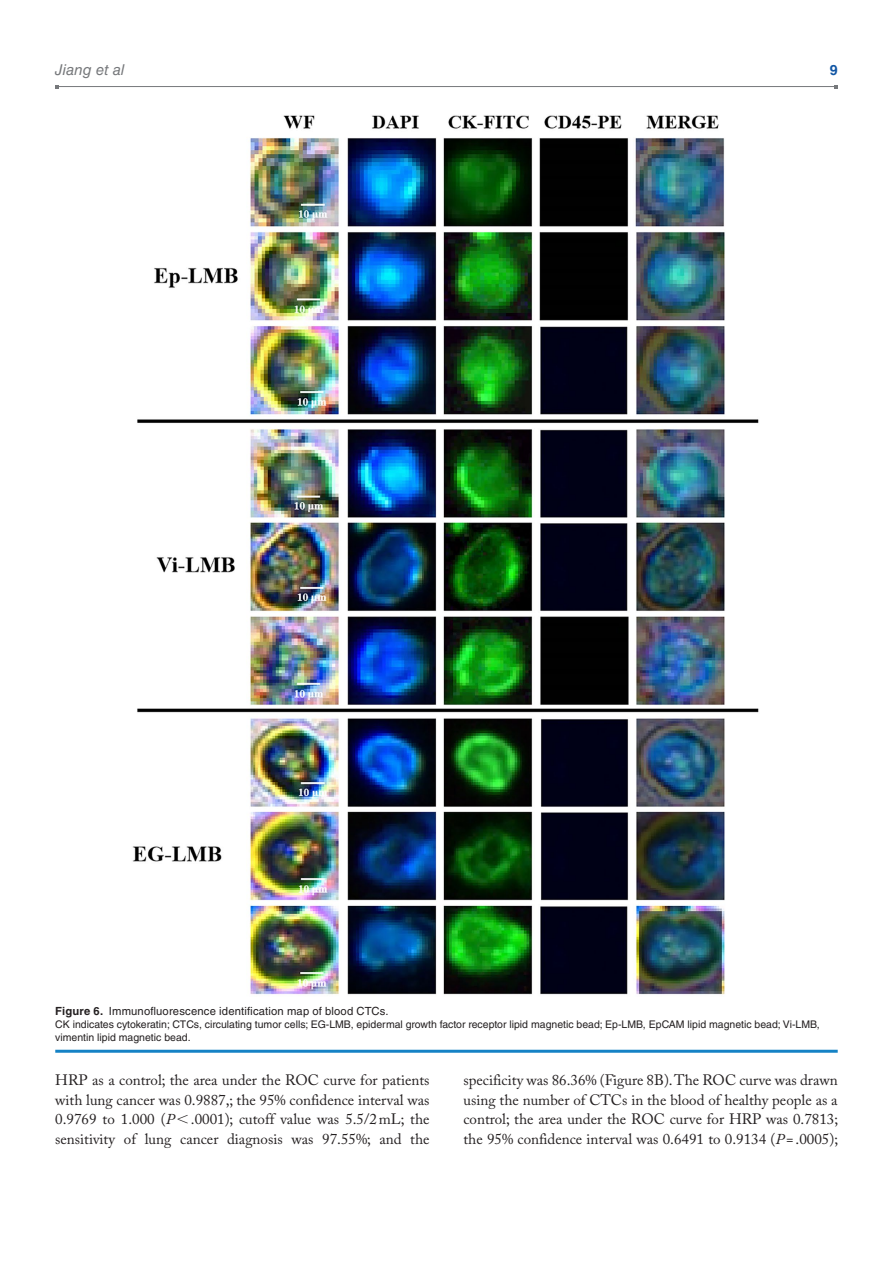
<style>
.page{position:relative;width:893px;height:1263px;background:#fff}
.page>*{position:absolute;margin:0;border:0;box-sizing:border-box;transform-origin:0 0}
.t1{font:15px/19.5px "Adobe Caslon Pro";color:#231f20;text-align:justify}
.t2{font:italic 15px "Helvetica LT Std";color:#76787b}
.t3{font:700 14.25px "Helvetica LT Std";color:#1055a4}
.t4{font:11.25px "Helvetica LT Std";letter-spacing:.015em;color:#231f20}
.t5{font:10.5px/12.8px "Helvetica LT Std";color:#231f20}
.s1{font-weight:700}
.s2{font-style:italic}
</style>
<div class="page">
<hr style="left:57px;top:86px;width:779px;height:1px;background:#76787b">
<hr style="left:55px;top:1050px;width:783px;height:3px;background:#1582c5">
<img style="left:132px;top:115px;width:627px;height:880px">
<p class="t2" style="left:55px;top:61px;width:71px">Jiang et al</p>
<p class="t3" style="left:830px;top:61px;width:9px">9</p>
<p class="t4" style="left:55px;top:1005px;width:335px"><span class="s1">Figure 6.</span> Immunofluorescence identification map of blood CTCs.</p>
<p class="t5" style="left:55px;top:1018px;width:766px">CK indicates cytokeratin; CTCs, circulating tumor cells; EG-LMB, epidermal growth factor receptor lipid magnetic bead; Ep-LMB, EpCAM lipid magnetic bead; Vi-LMB, vimentin lipid magnetic bead.</p>
<p class="t1" style="left:55px;top:1070px;width:376px">HRP as a control; the area under the ROC curve for patients with lung cancer was 0.9887,; the 95% confidence interval was 0.9769 to 1.000 (<span class="s2">P</span> .0001); cutoff value was 5.5/2mL; the sensitivity of lung cancer diagnosis was 97.55%; and the</p>
<p class="t1" style="left:463px;top:1070px;width:376px">specificity was 86.36% (Figure 8B). The ROC curve was drawn using the number of CTCs in the blood of healthy people as a control; the area under the ROC curve for HRP was 0.7813; the 95% confidence interval was 0.6491 to 0.9134 (<span class="s2">P</span>=.0005);</p>
</div>
